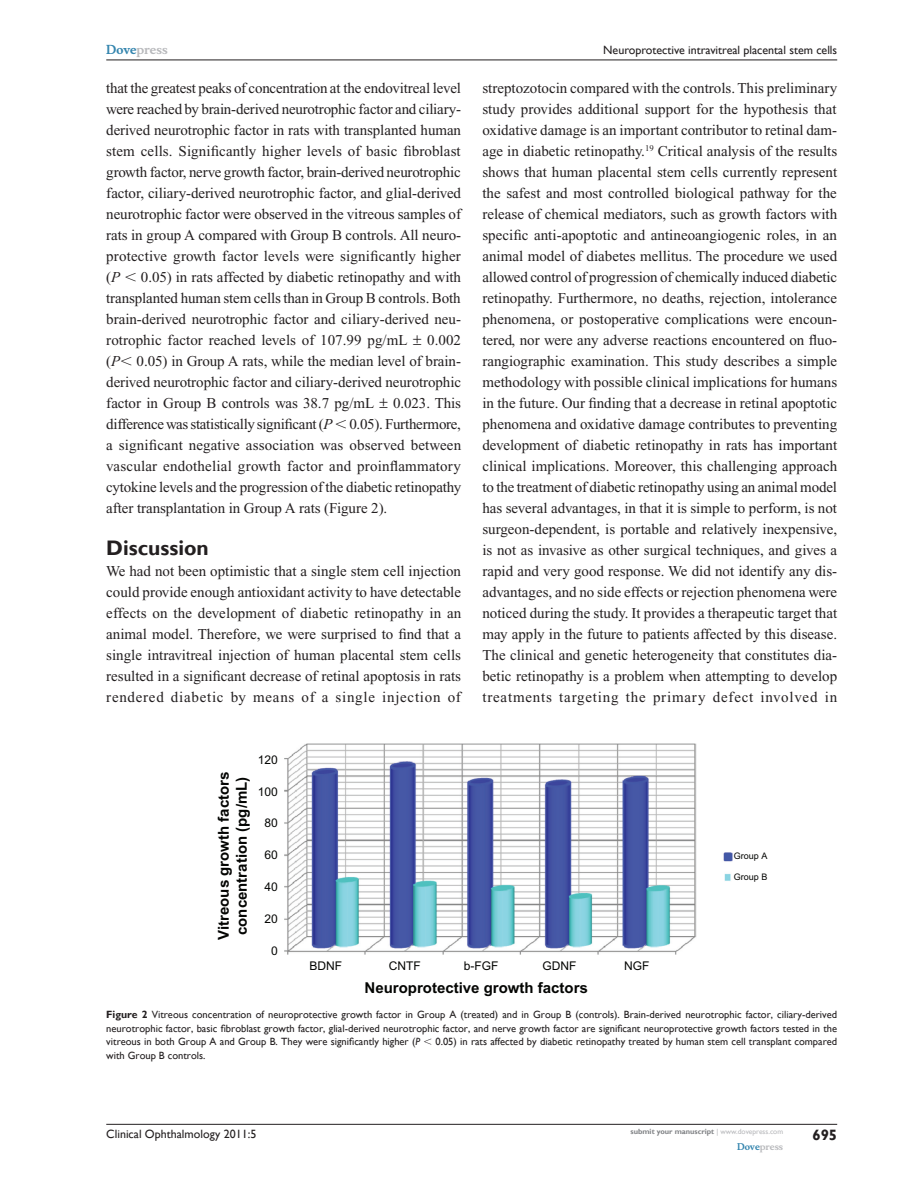
<style>
.page{position:relative;width:918px;height:1188px;background:#fff}
.page>*{position:absolute;margin:0;border:0;box-sizing:border-box;transform-origin:0 0}
.t1{font:700 21px "Gill Sans";color:#231f20}
.t2{font:15px/21px "Times New Roman";letter-spacing:.005em;color:#231f20;text-align:justify}
.t3{font:700 15px/18px "Arial";color:#040503;text-align:center}
.t4{font:700 15px "Gill Sans";color:#231f20}
.t5{font:12px "Gill Sans";color:#231f20}
.t6{font:12px "Arial";color:#040503}
.t7{font:700 12px "Musee";color:#b8b9bc}
.t8{font:10.5px/13.5px "Gill Sans";color:#231f20;text-align:justify}
.t9{font:9px "Arial";color:#040503}
.t10{font:700 9px "Musee";color:#b8b9bc}
.t11{font:700 7.5px "Gill Sans";color:#808285}
.s1{color:#3485ae}
.s2{font-style:italic}
.s3{font-family:"Mathematical Pi One"}
.s4{font-weight:700}
.s5{font-weight:400;color:#b8b9bc}
</style>
<div class="page">
<hr style="left:106px;top:1124px;width:731px;height:1px;background:#231f20">
<hr style="left:106px;top:60px;width:731px;height:1px;background:#231f20">
<img style="left:284px;top:743px;width:449px;height:211px">
<p class="t7" style="left:106px;top:43px;width:63px"><span class="s1">Dove</span>press</p>
<p class="t2" style="left:106px;top:77px;width:356px">that the greatest peaks of concentration at the endovitreal level were reached by brain-derived neurotrophic factor and ciliary&shy;derived neurotrophic factor in rats with transplanted human stem cells. Significantly higher levels of basic fibroblast growth factor, nerve growth factor, brain-derived neurotrophic factor, ciliary-derived neurotrophic factor, and glial-derived neurotrophic factor were observed in the vitreous samples of rats in group A compared with Group B controls. All neuro&shy;protective growth factor levels were significantly higher (<span class="s2">P</span> <span class="s3">,</span> 0.05) in rats affected by diabetic retinopathy and with transplanted human stem cells than in Group B controls. Both brain-derived neurotrophic factor and ciliary-derived neu&shy;rotrophic factor reached levels of 107.99 pg/mL</p>
<p class="t2" style="left:106px;top:329px;width:356px;text-indent:321px">0.002 (<span class="s2">P</span><span class="s3">,</span> 0.05) in Group A rats, while the median level of brain&shy;derived neurotrophic factor and ciliary-derived neurotrophic factor in Group B controls was 38.7 pg/mL</p>
<p class="t2" style="left:106px;top:392px;width:357px;text-indent:287px">0.023. This difference was statistically significant (<span class="s2">P</span> <span class="s3">,</span> 0.05). Furthermore, a significant negative association was observed between vascular endothelial growth factor and proinflammatory cytokine levels and the progression of the diabetic retinopathy after transplantation in Group A rats (Figure 2).</p>
<h1 class="t1" style="left:106px;top:535px;width:104px">Discussion</h1>
<p class="t2" style="left:106px;top:560px;width:357px">We had not been optimistic that a single stem cell injection could provide enough antioxidant activity to have detectable effects on the development of diabetic retinopathy in an animal model. Therefore, we were surprised to find that a single intravitreal injection of human placental stem cells resulted in a significant decrease of retinal apoptosis in rats rendered diabetic by means of a single injection of</p>
<p class="t5" style="left:603px;top:43px;width:235px">Neuroprotective intravitreal placental stem cells</p>
<p class="t2" style="left:482px;top:77px;width:356px">streptozotocin compared with the controls. This preliminary study provides additional support for the hypothesis that oxidative damage is an important contributor to retinal dam&shy;age in diabetic retinopathy.<sup>19</sup> Critical analysis of the results shows that human placental stem cells currently represent the safest and most controlled biological pathway for the release of chemical mediators, such as growth factors with specific anti-apoptotic and antineoangiogenic roles, in an animal model of diabetes mellitus. The procedure we used allowed control of progression of chemically induced diabetic retinopathy. Furthermore, no deaths, rejection, intolerance phenomena, or postoperative complications were encoun&shy;tered, nor were any adverse reactions encountered on fluo&shy;rangiographic examination. This study describes a simple methodology with possible clinical implications for humans in the future. Our finding that a decrease in retinal apoptotic phenomena and oxidative damage contributes to preventing development of diabetic retinopathy in rats has important clinical implications. Moreover, this challenging approach to the treatment of diabetic retinopathy using an animal model has several advantages, in that it is simple to perform, is not surgeon-dependent, is portable and relatively inexpensive, is not as invasive as other surgical techniques, and gives a rapid and very good response. We did not identify any dis&shy;advantages, and no side effects or rejection phenomena were noticed during the study. It provides a therapeutic target that may apply in the future to patients affected by this disease.<br>The clinical and genetic heterogeneity that constitutes dia&shy;betic retinopathy is a problem when attempting to develop treatments targeting the primary defect involved in</p>
<p class="t3" style="left:215px;top:940px;width:170px;rotate:-90deg">Vitreous growth factors concentration (pg/mL)</p>
<p class="t6" style="left:258px;top:753px;width:22px">120</p>
<p class="t6" style="left:258px;top:785px;width:22px">100</p>
<p class="t6" style="left:265px;top:816px;width:15px">80</p>
<p class="t6" style="left:265px;top:848px;width:15px">60</p>
<p class="t6" style="left:265px;top:880px;width:15px">40</p>
<p class="t6" style="left:265px;top:911px;width:15px">20</p>
<p class="t6" style="left:271px;top:944px;width:8px">0</p>
<p class="t9" style="left:734px;top:851px;width:35px">Group A</p>
<p class="t9" style="left:734px;top:872px;width:35px">Group B</p>
<p class="t6" style="left:464px;top:959px;width:36px">b-FGF</p>
<p class="t6" style="left:542px;top:959px;width:35px">GDNF</p>
<p class="t6" style="left:624px;top:959px;width:27px">NGF</p>
<p class="t6" style="left:310px;top:959px;width:34px">BDNF</p>
<p class="t6" style="left:389px;top:959px;width:33px">CNTF</p>
<p class="t3" style="left:365px;top:979px;width:225px">Neuroprotective growth factors</p>
<p class="t8" style="left:106px;top:1008px;width:732px"><span class="s4">Figure 2</span> Vitreous concentration of neuroprotective growth factor in Group A (treated) and in Group B (controls). Brain-derived neurotrophic factor, ciliary-derived neurotrophic factor, basic fibroblast growth factor, glial-derived neurotrophic factor, and nerve growth factor are significant neuroprotective growth factors tested in the vitreous in both Group A and Group B. They were significantly higher (<span class="s2">P</span> <span class="s3">,</span> 0.05) in rats affected by diabetic retinopathy treated by human stem cell transplant compared with Group B controls.</p>
<p class="t5" style="left:106px;top:1127px;width:152px">Clinical Ophthalmology 2011:5</p>
<p class="t11" style="left:631px;top:1127px;width:154px">submit your manuscript <span class="s5">| www.dovepress.com</span></p>
<p class="t10" style="left:737px;top:1141px;width:48px"><span class="s1">Dove</span>press</p>
<p class="t4" style="left:812px;top:1126px;width:26px">695</p>
</div>
